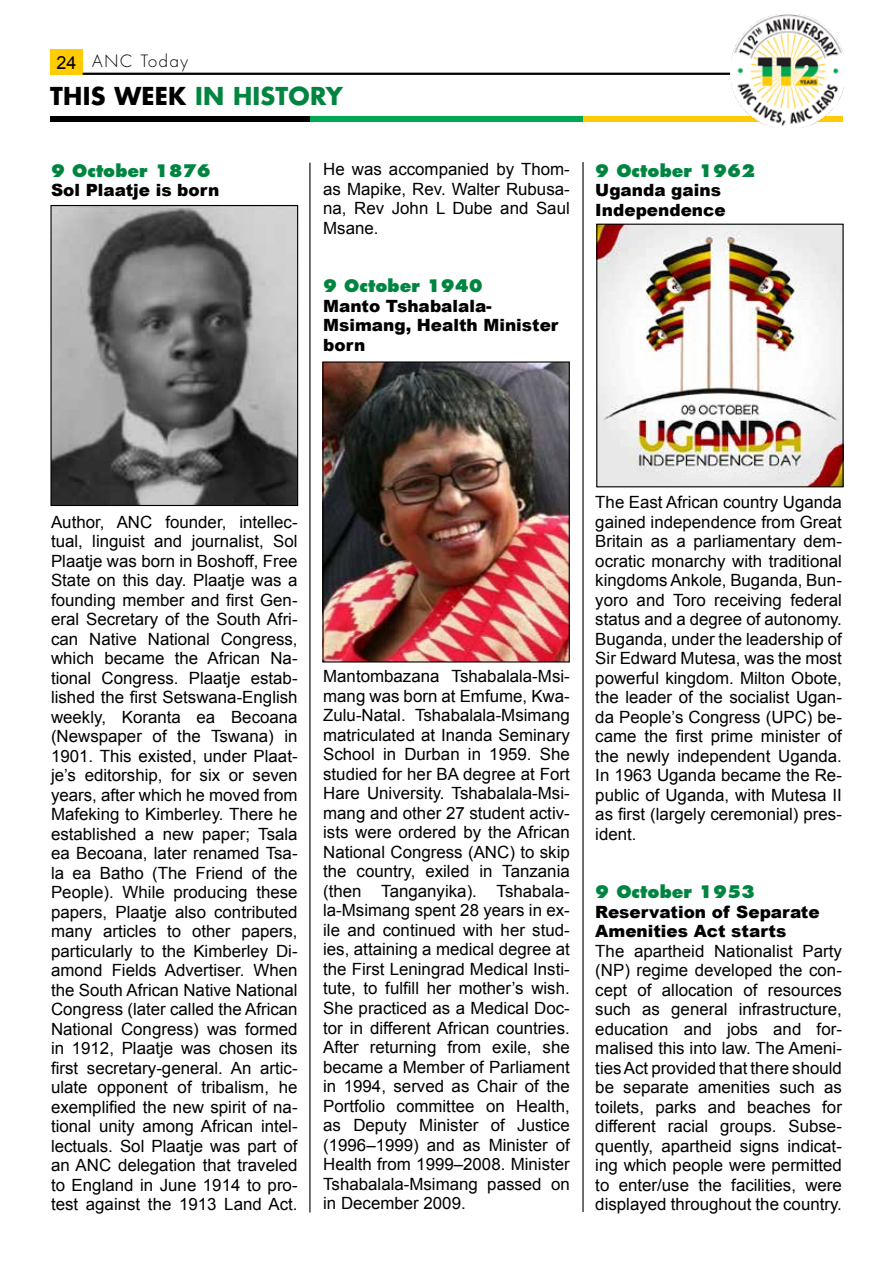
<style>
.page{position:relative;width:893px;height:1263px;background:#fff}
.page>*{position:absolute;margin:0;border:0;box-sizing:border-box;transform-origin:0 0}
.t1{font:700 24px "Futura Std";letter-spacing:.01em;color:#008541}
.t2{font:16.8px/19.5px "Arial";color:#000;text-align:justify}
.t3{font:900 16.8px/19.5px "Arial";color:#000}
.t4{font:800 16.8px "Futura Std";color:#008541}
.t5{font:300 16.5px "Futura Std";letter-spacing:.1em;color:#000}
.s1{font-family:"Arial";font-weight:400;font-size:18px}
.s2{color:#000}
</style>
<div class="page">
<div style="left:50px;top:50px;width:33px;height:25px;background:#ffcb05"></div>
<hr style="left:83px;top:73px;width:653px;height:2px;background:#000">
<div style="left:50px;top:116px;width:260px;height:6px;background:#000"></div>
<div style="left:310px;top:116px;width:273px;height:6px;background:#00a651"></div>
<div style="left:583px;top:116px;width:259px;height:6px;background:#ffcb05"></div>
<img style="left:730px;top:14px;width:114px;height:114px">
<hr style="left:582px;top:162px;width:2px;height:1050px;background:#000">
<hr style="left:309px;top:163px;width:1px;height:1049px;background:#000">
<img style="left:52px;top:207px;width:244px;height:297px">
<div style="left:50px;top:205px;width:248px;height:301px;border:1px solid #000"></div>
<img style="left:324px;top:363px;width:244px;height:297px">
<div style="left:322px;top:361px;width:248px;height:301px;border:1px solid #000"></div>
<img style="left:598px;top:226px;width:244px;height:259px">
<div style="left:596px;top:224px;width:248px;height:263px;border:1px solid #000"></div>
<p class="t5" style="left:56px;top:51px;width:133px"><span class="s1">24</span> ANC Today</p>
<h1 class="t1" style="left:50px;top:80px;width:294px"><span class="s2">THIS WEEK</span> IN HISTORY</h1>
<p class="t4" style="left:51px;top:160px;width:161px">9 October 1876</p>
<p class="t3" style="left:51px;top:180px;width:170px">Sol Plaatje is born</p>
<p class="t2" style="left:323px;top:160px;width:248px">He was accompanied by Thom&shy;as Mapike, Rev. Walter Rubusa&shy;na, Rev John L Dube and Saul Msane.</p>
<p class="t4" style="left:323px;top:275px;width:161px">9 October 1940</p>
<p class="t3" style="left:323px;top:295px;width:237px">Manto Tshabalala-<br>Msimang, Health Minister born</p>
<p class="t4" style="left:595px;top:160px;width:161px">9 October 1962</p>
<p class="t3" style="left:595px;top:180px;width:132px">Uganda gains<br>Independence</p>
<p class="t2" style="left:51px;top:512px;width:248px">Author, ANC founder, intellec&shy;tual, linguist and journalist, Sol Plaatje was born in Boshoff, Free State on this day. Plaatje was a founding member and first Gen&shy;eral Secretary of the South Afri&shy;can Native National Congress, which became the African Na&shy;tional Congress. Plaatje estab&shy;lished the first Setswana-English weekly, Koranta ea Becoana (Newspaper of the Tswana) in 1901. This existed, under Plaat&shy;je’s editorship, for six or seven years, after which he moved from Mafeking to Kimberley. There he established a new paper; Tsala ea Becoana, later renamed Tsa&shy;la ea Batho (The Friend of the People). While producing these papers, Plaatje also contributed many articles to other papers, particularly to the Kimberley Di&shy;amond Fields Advertiser. When the South African Native National Congress (later called the African National Congress) was formed in 1912, Plaatje was chosen its first secretary-general. An artic&shy;ulate opponent of tribalism, he exemplified the new spirit of na&shy;tional unity among African intel&shy;lectuals. Sol Plaatje was part of an ANC delegation that traveled to England in June 1914 to pro&shy;test against the 1913 Land Act.</p>
<p class="t2" style="left:323px;top:667px;width:248px">Mantombazana Tshabalala-Msi&shy;mang was born at Emfume, Kwa-Zulu-Natal. Tshabalala-Msimang matriculated at Inanda Seminary School in Durban in 1959. She studied for her BA degree at Fort Hare University. Tshabalala-Msi&shy;mang and other 27 student activ&shy;ists were ordered by the African National Congress (ANC) to skip the country, exiled in Tanzania (then Tanganyika). Tshabala&shy;la-Msimang spent 28 years in ex&shy;ile and continued with her stud&shy;ies, attaining a medical degree at the First Leningrad Medical Insti&shy;tute, to fulfill her mother’s wish.<br>She practiced as a Medical Doc&shy;tor in different African countries.<br>After returning from exile, she became a Member of Parliament in 1994, served as Chair of the Portfolio committee on Health, as Deputy Minister of Justice (1996–1999) and as Minister of Health from 1999–2008. Minister Tshabalala-Msimang passed on in December 2009.</p>
<p class="t2" style="left:595px;top:493px;width:248px">The East African country Uganda gained independence from Great Britain as a parliamentary dem&shy;ocratic monarchy with traditional kingdoms Ankole, Buganda, Bun&shy;yoro and Toro receiving federal status and a degree of autonomy.<br>Buganda, under the leadership of Sir Edward Mutesa, was the most powerful kingdom. Milton Obote, the leader of the socialist Ugan&shy;da People’s Congress (UPC) be&shy;came the first prime minister of the newly independent Uganda.<br>In 1963 Uganda became the Re&shy;public of Uganda, with Mutesa II as first (largely ceremonial) pres&shy;ident.</p>
<p class="t4" style="left:595px;top:881px;width:161px">9 October 1953</p>
<p class="t3" style="left:595px;top:901px;width:226px">Reservation of Separate<br>Amenities Act starts</p>
<p class="t2" style="left:595px;top:941px;width:248px">The apartheid Nationalist Party (NP) regime developed the con&shy;cept of allocation of resources such as general infrastructure, education and jobs and for&shy;malised this into law. The Ameni&shy;ties Act provided that there should be separate amenities such as toilets, parks and beaches for different racial groups. Subse&shy;quently, apartheid signs indicat&shy;ing which people were permitted to enter/use the facilities, were displayed throughout the country.</p>
</div>
